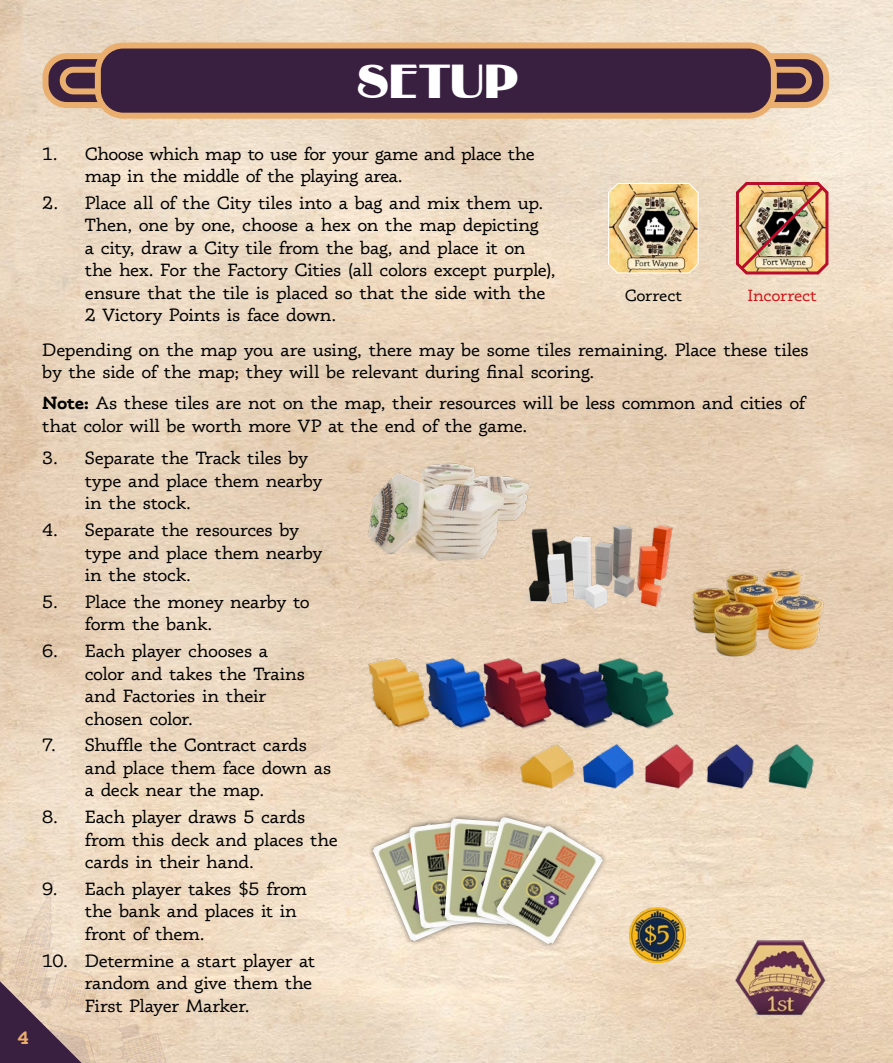
<style>
.page{position:relative;width:893px;height:1063px;background:#fff}
.page>*{position:absolute;margin:0;border:0;box-sizing:border-box;transform-origin:0 0}
.Heading_1{font:41.85px "Broadbay";letter-spacing:-.015em;color:#fff}
.Body{font:18px/22.5px "Phoreus Cherokee";letter-spacing:-.02em;color:#000}
.t1{font:700 18px "Phoreus Cherokee";color:#eaaf6e}
.smaller{font:16.5px "Phoreus Cherokee";letter-spacing:-.015em;color:#cd1719}
.smaller-2{font:16.5px "Phoreus Cherokee";letter-spacing:-.01em;color:#000}
.s1{font-weight:700}
</style>
<div class="page">
<img style="left:0;top:0;width:893px;height:1063px">
<div style="left:46px;top:56px;width:780px;height:49px;background:#391f40;border-radius:21px"></div>
<div style="left:43px;top:53px;width:786px;height:55px;border:6px solid #eaaf6e;border-radius:21px"></div>
<div style="left:60px;top:67px;width:752px;height:27px;border:6px solid #eaaf6e;border-radius:11px"></div>
<div style="left:98px;top:46px;width:676px;height:70px;background:#391f40;border-radius:26px"></div>
<div style="left:95px;top:43px;width:682px;height:76px;border:6px solid #eaaf6e;border-radius:26px"></div>
<img style="left:721px;top:927px;width:117px;height:106px">
<svg style="left:607px;top:182px;width:92px;height:92px;background:#ebd4a5"></svg>
<img style="left:734px;top:179px;width:96px;height:97px">
<img style="left:349px;top:449px;width:192px;height:126px">
<img style="left:663px;top:553px;width:180px;height:120px">
<img style="left:629px;top:907px;width:56px;height:56px">
<div style="left:612px;top:190px;width:85px;height:71px;background:#000;opacity:.6"></div>
<img style="left:616px;top:197px;width:77px;height:58px">
<div style="left:368px;top:812px;width:240px;height:138px;background:#000;opacity:.2"></div>
<div style="left:368px;top:818px;width:109px;height:128px;background:#000;opacity:.2"></div>
<img style="left:372px;top:822px;width:101px;height:120px">
<div style="left:404px;top:815px;width:88px;height:119px;background:#000;opacity:.2"></div>
<img style="left:409px;top:820px;width:30px;height:109px">
<div style="left:439px;top:813px;width:84px;height:117px;background:#000;opacity:.2"></div>
<img style="left:444px;top:818px;width:27px;height:107px">
<div style="left:471px;top:812px;width:100px;height:125px;background:#000;opacity:.2"></div>
<img style="left:475px;top:816px;width:91px;height:116px">
<div style="left:491px;top:821px;width:117px;height:129px;background:#000;opacity:.2"></div>
<img style="left:494px;top:825px;width:110px;height:121px">
<img style="left:364px;top:648px;width:313px;height:88px">
<img style="left:496px;top:715px;width:342px;height:91px">
<img style="left:523px;top:510px;width:155px;height:104px">
<svg style="left:0;top:876px;width:174px;height:187px;background:#d7c1ae"></svg>
<p class="Heading_1" style="left:358px;top:59px;width:165px">SETUP</p>
<p class="t1" style="left:18px;top:1027px;width:13px">4</p>
<p class="Body" style="left:85px;top:142px;width:452px;text-indent:-43px">1. Choose which map to use for your game and place the map in the middle of the playing area.</p>
<p class="Body" style="left:85px;top:191px;width:472px;text-indent:-43px">2. Place all of the City tiles into a bag and mix them up.<br>Then, one by one, choose a hex on the map depicting<br>a city, draw a City tile from the bag, and place it on the hex. For the Factory Cities (all colors except purple), ensure that the tile is placed so that the side with the 2 Victory Points is face down.</p>
<p class="smaller-2" style="left:625px;top:286px;width:59px">Correct</p>
<p class="smaller" style="left:748px;top:286px;width:71px">Incorrect</p>
<p class="Body" style="left:42px;top:338px;width:768px">Depending on the map you are using, there may be some tiles remaining. Place these tiles by the side of the map; they will be relevant during final scoring.</p>
<p class="Body" style="left:42px;top:392px;width:764px"><span class="s1">Note:</span> As these tiles are not on the map, their resources will be less common and cities of that color will be worth more VP at the end of the game.</p>
<p class="Body" style="left:85px;top:447px;width:239px;text-indent:-43px">3. Separate the Track tiles by type and place them nearby in the stock.</p>
<p class="Body" style="left:85px;top:519px;width:239px;text-indent:-43px">4. Separate the resources by type and place them nearby in the stock.</p>
<p class="Body" style="left:85px;top:591px;width:226px;text-indent:-43px">5. Place the money nearby to form the bank.</p>
<p class="Body" style="left:85px;top:640px;width:222px;text-indent:-43px">6. Each player chooses a color and takes the Trains and Factories in their chosen color.</p>
<p class="Body" style="left:85px;top:734px;width:248px;text-indent:-43px">7. Shuffle the Contract cards and place them face down as a deck near the map.</p>
<p class="Body" style="left:85px;top:806px;width:254px;text-indent:-43px">8. Each player draws 5 cards from this deck and places the cards in their hand.</p>
<p class="Body" style="left:85px;top:878px;width:224px;text-indent:-43px">9. Each player takes $5 from the bank and places it in front of them.</p>
<p class="Body" style="left:85px;top:949px;width:232px;text-indent:-43px">10. Determine a start player at random and give them the<br>First Player Marker.</p>
</div>
